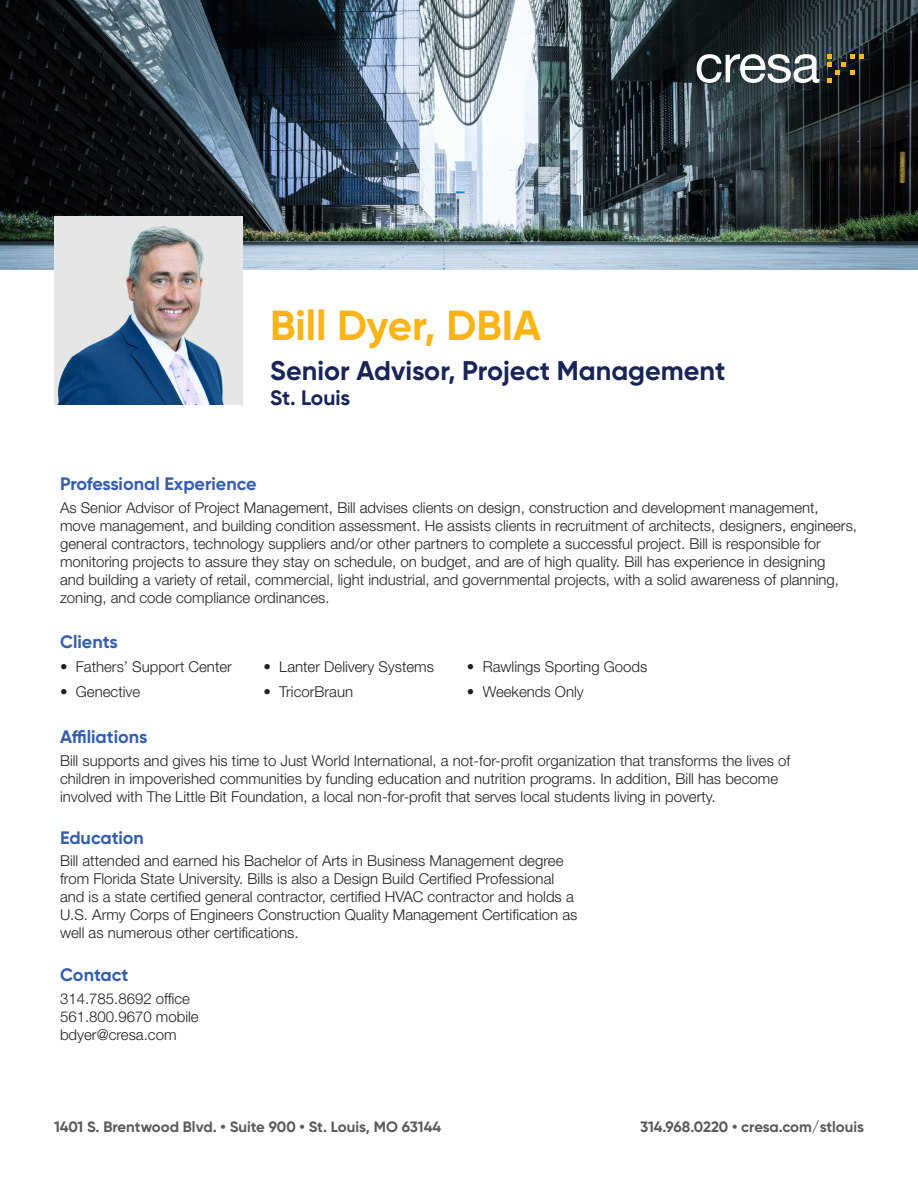
<style>
.page{position:relative;width:918px;height:1188px;background:#fff}
.page>*{position:absolute;margin:0;border:0;box-sizing:border-box;transform-origin:0 0}
.t1{font:700 42px "Gilroy";color:#fbb416}
.t2{font:700 27px "Gilroy";color:#1a2557}
.t3{font:700 21px "Gilroy";letter-spacing:-.005em;color:#1a2557}
.t4{font:700 18px "Gilroy";color:#355eab}
.t5{font:300 15px/18px "Helvetica Neue LT Std";color:#231f20}
.t6{font:700 15px "Gilroy";color:#595a59}
</style>
<div class="page">
<img style="left:0;top:0;width:918px;height:270px">
<img style="left:54px;top:216px;width:189px;height:189px">
<svg style="left:697px;top:54px;width:122px;height:29px"></svg>
<svg style="left:827px;top:54px;width:37px;height:29px"></svg>
<p class="t1" style="left:270px;top:299px;width:272px">Bill Dyer, DBIA</p>
<p class="t2" style="left:270px;top:354px;width:457px">Senior Advisor, Project Management</p>
<p class="t3" style="left:270px;top:385px;width:82px">St. Louis</p>
<p class="t4" style="left:60px;top:473px;width:198px">Professional Experience</p>
<p class="t5" style="left:60px;top:498px;width:799px">As Senior Advisor of Project Management, Bill advises clients on design, construction and development management, move management, and building condition assessment. He assists clients in recruitment of architects, designers, engineers, general contractors, technology suppliers and/or other partners to complete a successful project. Bill is responsible for monitoring projects to assure they stay on schedule, on budget, and are of high quality. Bill has experience in designing<br>and building a variety of retail, commercial, light industrial, and governmental projects, with a solid awareness of planning, zoning, and code compliance ordinances.</p>
<p class="t4" style="left:60px;top:630px;width:59px">Clients</p>
<p class="t5" style="left:60px;top:657px;width:173px">• Fathers’ Support Center</p>
<p class="t5" style="left:263px;top:657px;width:172px">• Lanter Delivery Systems</p>
<p class="t5" style="left:467px;top:657px;width:182px">• Rawlings Sporting Goods</p>
<p class="t5" style="left:60px;top:682px;width:82px">• Genective</p>
<p class="t5" style="left:263px;top:682px;width:91px">• TricorBraun</p>
<p class="t5" style="left:467px;top:682px;width:118px">• Weekends Only</p>
<p class="t4" style="left:60px;top:726px;width:89px">Affiliations</p>
<p class="t5" style="left:60px;top:751px;width:732px">Bill supports and gives his time to Just World International, a not-for-profit organization that transforms the lives of</p>
<p class="t5" style="left:60px;top:769px;width:720px">children in impoverished communities by funding education and nutrition programs. In addition, Bill has become</p>
<p class="t5" style="left:60px;top:787px;width:657px">involved with The Little Bit Foundation, a local non-for-profit that serves local students living in poverty.</p>
<p class="t4" style="left:60px;top:826px;width:86px">Education</p>
<p class="t5" style="left:60px;top:852px;width:519px">Bill attended and earned his Bachelor of Arts in Business Management degree from Florida State University. Bills is also a Design Build Certified Professional and is a state certified general contractor, certified HVAC contractor and holds a U.S. Army Corps of Engineers Construction Quality Management Certification as well as numerous other certifications.</p>
<p class="t4" style="left:60px;top:964px;width:70px">Contact</p>
<p class="t5" style="left:60px;top:989px;width:132px">314.785.8692 office</p>
<p class="t5" style="left:60px;top:1007px;width:140px">561.800.9670 mobile</p>
<p class="t5" style="left:60px;top:1025px;width:118px">bdyer@cresa.com</p>
<p class="t6" style="left:54px;top:1118px;width:389px">1401 S. Brentwood Blvd. • Suite 900 • St. Louis, MO 63144</p>
<p class="t6" style="left:640px;top:1118px;width:225px">314.968.0220 • cresa.com/stlouis</p>
</div>
